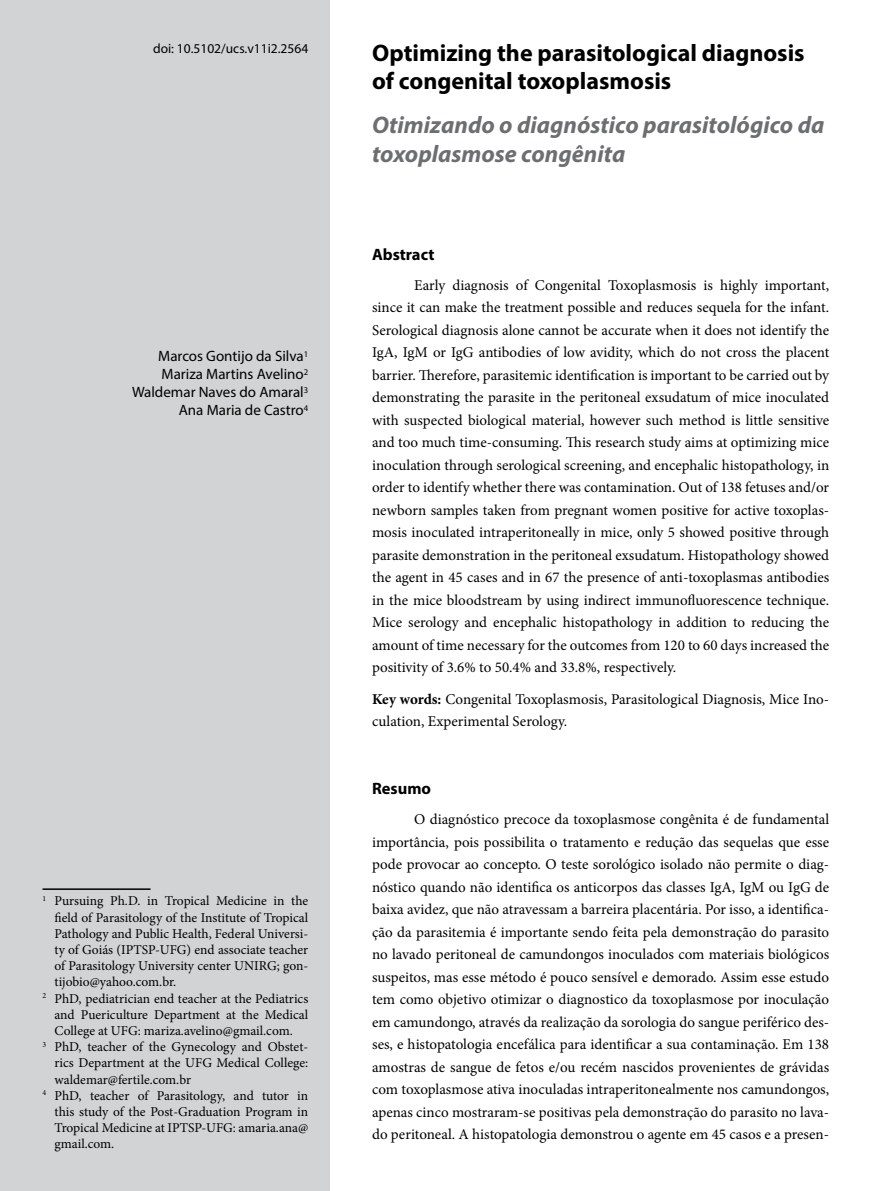
<style>
.page{position:relative;width:893px;height:1191px;background:#fff}
.page>*{position:absolute;margin:0;border:0;box-sizing:border-box;transform-origin:0 0}
.t1{font:700 24px/28.8px "Myriad Pro";color:#000}
.t2{font:italic 700 24px/28.8px "Myriad Pro";color:#6d6e71}
.t3{font:700 16.5px "Myriad Pro";color:#000}
.t4{font:15px/22.5px "Minion Pro";color:#000;text-align:justify}
.t5{font:15px/18px "Myriad Pro";color:#000;text-align:right}
.t6{font:13.5px "Minion Pro";color:#000}
.t7{font:13.5px "Myriad Pro";color:#000}
.s1{font-weight:700}
</style>
<div class="page">
<div style="left:0;top:0;width:330px;height:1191px;background:#d1d3d4"></div>
<hr style="left:43px;top:888px;width:108px;height:2px;background:#000">
<p class="t7" style="left:153px;top:40px;width:157px">doi: 10.5102/ucs.v11i2.2564</p>
<p class="t5" style="left:132px;top:347px;width:178px">Marcos Gontijo da Silva<sup>1<br></sup>Mariza Martins Avelino<sup>2<br></sup>Waldemar Naves do Amaral<sup>3<br></sup>Ana Maria de Castro<sup>4</sup></p>
<p class="t6" style="left:43px;top:892px;width:267px"><sup>1</sup> Pursuing Ph.D. in Tropical Medicine in the</p>
<p class="t6" style="left:55px;top:908px;width:255px">field of Parasitology of the Institute of Tropical</p>
<p class="t6" style="left:55px;top:924px;width:255px">Pathology and Public Health, Federal Universi-</p>
<p class="t6" style="left:55px;top:940px;width:255px">ty of Goiás (IPTSP-UFG) end associate teacher</p>
<p class="t6" style="left:55px;top:956px;width:255px">of Parasitology University center UNIRG; gon-</p>
<p class="t6" style="left:55px;top:973px;width:123px">tijobio@yahoo.com.br.</p>
<p class="t6" style="left:43px;top:989px;width:267px"><sup>2</sup> PhD, pediatrician end teacher at the Pediatrics</p>
<p class="t6" style="left:55px;top:1005px;width:255px">and Puericulture Department at the Medical</p>
<p class="t6" style="left:55px;top:1021px;width:240px">College at UFG: mariza.avelino@gmail.com.</p>
<p class="t6" style="left:43px;top:1037px;width:267px"><sup>3</sup> PhD, teacher of the Gynecology and Obstet-</p>
<p class="t6" style="left:55px;top:1054px;width:255px">rics Department at the UFG Medical College:</p>
<p class="t6" style="left:55px;top:1070px;width:138px">waldemar@fertile.com.br</p>
<p class="t6" style="left:43px;top:1086px;width:267px"><sup>4</sup> PhD, teacher of Parasitology, and tutor in</p>
<p class="t6" style="left:55px;top:1102px;width:255px">this study of the Post-Graduation Program in</p>
<p class="t6" style="left:55px;top:1118px;width:255px">Tropical Medicine at IPTSP-UFG: amaria.ana@</p>
<p class="t6" style="left:55px;top:1135px;width:61px">gmail.com.</p>
<h1 class="t1" style="left:372px;top:37px;width:434px">Optimizing the parasitological diagnosis of congenital toxoplasmosis</h1>
<h1 class="t2" style="left:372px;top:110px;width:454px">Otimizando o diagnóstico parasitológico da toxoplasmose congênita</h1>
<p class="t3" style="left:372px;top:243px;width:64px">Abstract</p>
<p class="t4" style="left:372px;top:274px;width:459px;text-indent:42px">Early diagnosis of Congenital Toxoplasmosis is highly important, since it can make the treatment possible and reduces sequela for the infant.<br>Serological diagnosis alone cannot be accurate when it does not identify the IgA, IgM or IgG antibodies of low avidity, which do not cross the placent barrier. Therefore, parasitemic identification is important to be carried out by demonstrating the parasite in the peritoneal exsudatum of mice inoculated with suspected biological material, however such method is little sensitive and too much time-consuming. This research study aims at optimizing mice inoculation through serological screening, and encephalic histopathology, in order to identify whether there was contamination. Out of 138 fetuses and/or newborn samples taken from pregnant women positive for active toxoplas&shy;mosis inoculated intraperitoneally in mice, only 5 showed positive through parasite demonstration in the peritoneal exsudatum. Histopathology showed the agent in 45 cases and in 67 the presence of anti-toxoplasmas antibodies in the mice bloodstream by using indirect immunofluorescence technique.<br>Mice serology and encephalic histopathology in addition to reducing the amount of time necessary for the outcomes from 120 to 60 days increased the positivity of 3.6% to 50.4% and 33.8%, respectively.</p>
<p class="t4" style="left:372px;top:688px;width:459px"><span class="s1">Key words:</span> Congenital Toxoplasmosis, Parasitological Diagnosis, Mice Ino&shy;culation, Experimental Serology.</p>
<p class="t3" style="left:372px;top:778px;width:60px">Resumo</p>
<p class="t4" style="left:372px;top:808px;width:459px;text-indent:42px">O diagnóstico precoce da toxoplasmose congênita é de fundamental importância, pois possibilita o tratamento e redução das sequelas que esse pode provocar ao concepto. O teste sorológico isolado não permite o diag&shy;nóstico quando não identifica os anticorpos das classes IgA, IgM ou IgG de baixa avidez, que não atravessam a barreira placentária. Por isso, a identifica&shy;ção da parasitemia é importante sendo feita pela demonstração do parasito no lavado peritoneal de camundongos inoculados com materiais biológicos suspeitos, mas esse método é pouco sensível e demorado. Assim esse estudo tem como objetivo otimizar o diagnostico da toxoplasmose por inoculação em camundongo, através da realização da sorologia do sangue periférico des&shy;ses, e histopatologia encefálica para identificar a sua contaminação. Em 138 amostras de sangue de fetos e/ou recém nascidos provenientes de grávidas com toxoplasmose ativa inoculadas intraperitonealmente nos camundongos, apenas cinco mostraram-se positivas pela demonstração do parasito no lava&shy;do peritoneal. A histopatologia demonstrou o agente em 45 casos e a presen-</p>
</div>
